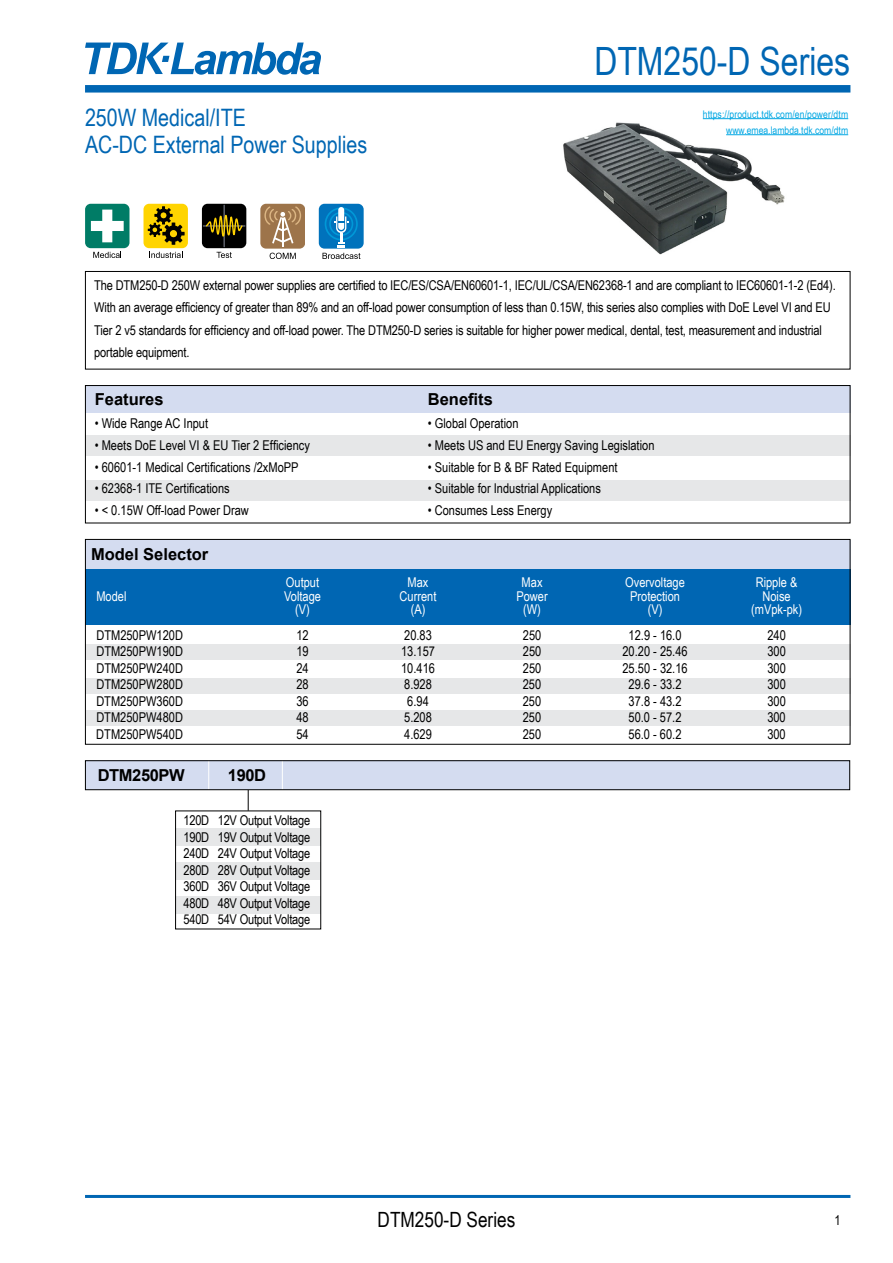
<style>
.page{position:relative;width:893px;height:1263px;background:#fff}
.page>*{position:absolute;margin:0;border:0;box-sizing:border-box;transform-origin:0 0}
.t1{font:39px "Arial Narrow";color:#0066b3}
.t2{font:24px/27px "Arial Narrow";color:#0066b3}
.t3{font:21px "Arial Narrow";color:#000}
.t4{font:700 16.5px "Arial";color:#000}
.t5{font:700 16.5px "Arial";letter-spacing:-.025em;color:#000}
.t6{font:13.5px/16.5px "Arial Narrow";color:#000}
.t7{font:13.5px "Arial Narrow";color:#fff}
.t8{font:10.5px/16px "Arial Narrow";letter-spacing:.01em;color:#00a7e3;text-align:right}
</style>
<div class="page">
<img style="left:563px;top:118px;width:238px;height:137px">
<div style="left:85px;top:85px;width:765px;height:8px;background:#0066b3"></div>
<hr style="left:85px;top:1195px;width:765px;height:3px;background:#0066b3">
<svg style="left:85px;top:43px;width:236px;height:32px"></svg>
<svg style="left:149px;top:252px;width:34px;height:6px"></svg>
<div style="left:143px;top:204px;width:45px;height:44px;background:#ffd400;border-radius:6px"></div>
<svg style="left:148px;top:206px;width:37px;height:39px"></svg>
<div style="left:202px;top:204px;width:44px;height:44px;background:#000;border-radius:6px"></div>
<hr style="left:224px;top:205px;width:1px;height:42px;background:#8b909e">
<hr style="left:203px;top:225px;width:42px;height:1px;background:#8b909e">
<svg style="left:205px;top:214px;width:39px;height:23px"></svg>
<svg style="left:217px;top:252px;width:15px;height:6px"></svg>
<div style="left:85px;top:204px;width:44px;height:44px;background:#007c66;border-radius:6px"></div>
<svg style="left:91px;top:210px;width:33px;height:32px"></svg>
<svg style="left:93px;top:252px;width:28px;height:6px"></svg>
<svg style="left:270px;top:253px;width:26px;height:6px"></svg>
<div style="left:260px;top:204px;width:45px;height:45px;background:#9d744a;border-radius:6px"></div>
<hr style="left:282px;top:214px;width:2px;height:33px;background:#fff">
<svg style="left:264px;top:206px;width:37px;height:38px"></svg>
<div style="left:319px;top:204px;width:44px;height:45px;background:#0072bc;border-radius:6px"></div>
<svg style="left:325px;top:207px;width:33px;height:40px"></svg>
<svg style="left:322px;top:253px;width:38px;height:6px"></svg>
<div style="left:85px;top:436px;width:765px;height:20px;background:#e6e7e8"></div>
<div style="left:85px;top:480px;width:765px;height:20px;background:#e6e7e8"></div>
<div style="left:85px;top:385px;width:765px;height:28px;background:#d4dcf0"></div>
<div style="left:85px;top:385px;width:765px;height:138px;border:1px solid #000"></div>
<hr style="left:703px;top:118px;width:145px;height:1px;background:#00a7e3">
<hr style="left:726px;top:134px;width:122px;height:1px;background:#00a7e3">
<div style="left:85px;top:540px;width:765px;height:30px;background:#d4dcf0"></div>
<div style="left:85px;top:570px;width:765px;height:55px;background:#0066b3"></div>
<div style="left:85px;top:644px;width:765px;height:16px;background:#e6e7e8"></div>
<div style="left:85px;top:678px;width:765px;height:15px;background:#e6e7e8"></div>
<div style="left:85px;top:710px;width:765px;height:16px;background:#e6e7e8"></div>
<div style="left:85px;top:539px;width:765px;height:206px;border:1px solid #000"></div>
<div style="left:85px;top:271px;width:765px;height:98px;border:1px solid #000"></div>
<svg style="left:248px;top:790px;width:1px;height:20px"></svg>
<div style="left:85px;top:760px;width:764px;height:30px;background:#d4dcf0"></div>
<hr style="left:208px;top:760px;width:1px;height:30px;background:#fff">
<hr style="left:282px;top:760px;width:1px;height:30px;background:#fff">
<div style="left:85px;top:760px;width:765px;height:30px;border:1px solid #000"></div>
<div style="left:176px;top:828px;width:145px;height:17px;background:#e6e7e8"></div>
<div style="left:176px;top:862px;width:145px;height:17px;background:#e6e7e8"></div>
<div style="left:176px;top:896px;width:145px;height:17px;background:#e6e7e8"></div>
<div style="left:175px;top:810px;width:146px;height:119px;border:1px solid #000"></div>
<h2 class="t2" style="left:85px;top:103px;width:284px">250W Medical/ITE<br>AC-DC External Power Supplies</h2>
<h1 class="t1" style="left:594px;top:32px;width:257px">DTM250-D Series</h1>
<p class="t8" style="left:703px;top:105px;width:147px">https://product.tdk.com/en/power/dtm www.emea.lambda.tdk.com/dtm</p>
<p class="t6" style="left:94px;top:273px;width:743px;line-height:22.5px">The DTM250-D 250W external power supplies are certified to IEC/ES/CSA/EN60601-1, IEC/UL/CSA/EN62368-1 and are compliant to IEC60601-1-2 (Ed4).<br>With an average efficiency of greater than 89% and an off-load power consumption of less than 0.15W, this series also complies with DoE Level VI and EU Tier 2 v5 standards for efficiency and off-load power. The DTM250-D series is suitable for higher power medical, dental, test, measurement and industrial portable equipment.</p>
<p class="t4" style="left:95px;top:388px;width:70px">Features</p>
<p class="t4" style="left:428px;top:388px;width:67px">Benefits</p>
<p class="t6" style="left:95px;top:415px;width:115px">• Wide Range AC Input</p>
<p class="t6" style="left:95px;top:436px;width:217px">• Meets DoE Level VI &amp; EU Tier 2 Efficiency</p>
<p class="t6" style="left:95px;top:458px;width:205px">• 60601-1 Medical Certifications /2xMoPP</p>
<p class="t6" style="left:95px;top:480px;width:136px">• 62368-1 ITE Certifications</p>
<p class="t6" style="left:95px;top:502px;width:156px">• &lt; 0.15W Off-load Power Draw</p>
<p class="t4" style="left:91px;top:543px;width:119px">Model Selector</p>
<p class="t6" style="left:428px;top:415px;width:92px">• Global Operation</p>
<p class="t6" style="left:428px;top:436px;width:228px">• Meets US and EU Energy Saving Legislation</p>
<p class="t6" style="left:428px;top:458px;width:191px">• Suitable for B &amp; BF Rated Equipment</p>
<p class="t6" style="left:428px;top:480px;width:175px">• Suitable for Industrial Applications</p>
<p class="t6" style="left:428px;top:502px;width:126px">• Consumes Less Energy</p>
<p class="t7" style="left:286px;top:572px;width:35px">Output</p>
<p class="t7" style="left:408px;top:572px;width:22px">Max</p>
<p class="t7" style="left:522px;top:572px;width:22px">Max</p>
<p class="t7" style="left:625px;top:572px;width:61px">Overvoltage</p>
<p class="t7" style="left:756px;top:572px;width:43px">Ripple &amp;</p>
<p class="t7" style="left:96px;top:586px;width:32px">Model</p>
<p class="t7" style="left:284px;top:586px;width:38px">Voltage</p>
<p class="t7" style="left:400px;top:586px;width:38px">Current</p>
<p class="t7" style="left:516px;top:586px;width:33px">Power</p>
<p class="t7" style="left:630px;top:586px;width:51px">Protection</p>
<p class="t7" style="left:762px;top:586px;width:30px">Noise</p>
<p class="t7" style="left:295px;top:599px;width:16px">(V)</p>
<p class="t7" style="left:411px;top:599px;width:16px">(A)</p>
<p class="t7" style="left:523px;top:599px;width:19px">(W)</p>
<p class="t7" style="left:648px;top:599px;width:16px">(V)</p>
<p class="t7" style="left:751px;top:599px;width:53px">(mVpk-pk)</p>
<p class="t6" style="left:96px;top:626px;width:88px">DTM250PW120D</p>
<p class="t6" style="left:296px;top:626px;width:14px">12</p>
<p class="t6" style="left:404px;top:626px;width:29px">20.83</p>
<p class="t6" style="left:523px;top:626px;width:20px">250</p>
<p class="t6" style="left:629px;top:626px;width:54px">12.9 - 16.0</p>
<p class="t6" style="left:767px;top:626px;width:20px">240</p>
<p class="t6" style="left:96px;top:642px;width:88px">DTM250PW190D</p>
<p class="t6" style="left:296px;top:642px;width:14px">19</p>
<p class="t6" style="left:401px;top:642px;width:35px">13.157</p>
<p class="t6" style="left:523px;top:642px;width:20px">250</p>
<p class="t6" style="left:622px;top:642px;width:67px">20.20 - 25.46</p>
<p class="t6" style="left:767px;top:642px;width:20px">300</p>
<p class="t6" style="left:96px;top:659px;width:88px">DTM250PW240D</p>
<p class="t6" style="left:296px;top:659px;width:14px">24</p>
<p class="t6" style="left:401px;top:659px;width:35px">10.416</p>
<p class="t6" style="left:523px;top:659px;width:20px">250</p>
<p class="t6" style="left:622px;top:659px;width:67px">25.50 - 32.16</p>
<p class="t6" style="left:767px;top:659px;width:20px">300</p>
<p class="t6" style="left:96px;top:675px;width:88px">DTM250PW280D</p>
<p class="t6" style="left:296px;top:675px;width:14px">28</p>
<p class="t6" style="left:404px;top:675px;width:29px">8.928</p>
<p class="t6" style="left:523px;top:675px;width:20px">250</p>
<p class="t6" style="left:629px;top:675px;width:54px">29.6 - 33.2</p>
<p class="t6" style="left:767px;top:675px;width:20px">300</p>
<p class="t6" style="left:96px;top:692px;width:88px">DTM250PW360D</p>
<p class="t6" style="left:296px;top:692px;width:14px">36</p>
<p class="t6" style="left:407px;top:692px;width:23px">6.94</p>
<p class="t6" style="left:523px;top:692px;width:20px">250</p>
<p class="t6" style="left:629px;top:692px;width:54px">37.8 - 43.2</p>
<p class="t6" style="left:767px;top:692px;width:20px">300</p>
<p class="t6" style="left:96px;top:708px;width:88px">DTM250PW480D</p>
<p class="t6" style="left:296px;top:708px;width:14px">48</p>
<p class="t6" style="left:404px;top:708px;width:29px">5.208</p>
<p class="t6" style="left:523px;top:708px;width:20px">250</p>
<p class="t6" style="left:629px;top:708px;width:54px">50.0 - 57.2</p>
<p class="t6" style="left:767px;top:708px;width:20px">300</p>
<p class="t6" style="left:96px;top:725px;width:88px">DTM250PW540D</p>
<p class="t6" style="left:296px;top:725px;width:14px">54</p>
<p class="t6" style="left:404px;top:725px;width:29px">4.629</p>
<p class="t6" style="left:523px;top:725px;width:20px">250</p>
<p class="t6" style="left:629px;top:725px;width:54px">56.0 - 60.2</p>
<p class="t6" style="left:767px;top:725px;width:20px">300</p>
<p class="t5" style="left:98px;top:763px;width:88px">DTM250PW</p>
<p class="t4" style="left:228px;top:763px;width:40px">190D</p>
<p class="t6" style="left:183px;top:812px;width:128px;text-align:justify">120D 12V Output Voltage 190D 19V Output Voltage 240D 24V Output Voltage 280D 28V Output Voltage 360D 36V Output Voltage 480D 48V Output Voltage 540D 54V Output Voltage</p>
<h3 class="t3" style="left:378px;top:1204px;width:139px">DTM250-D Series</h3>
<p class="t6" style="left:835px;top:1212px;width:8px">1</p>
</div>
